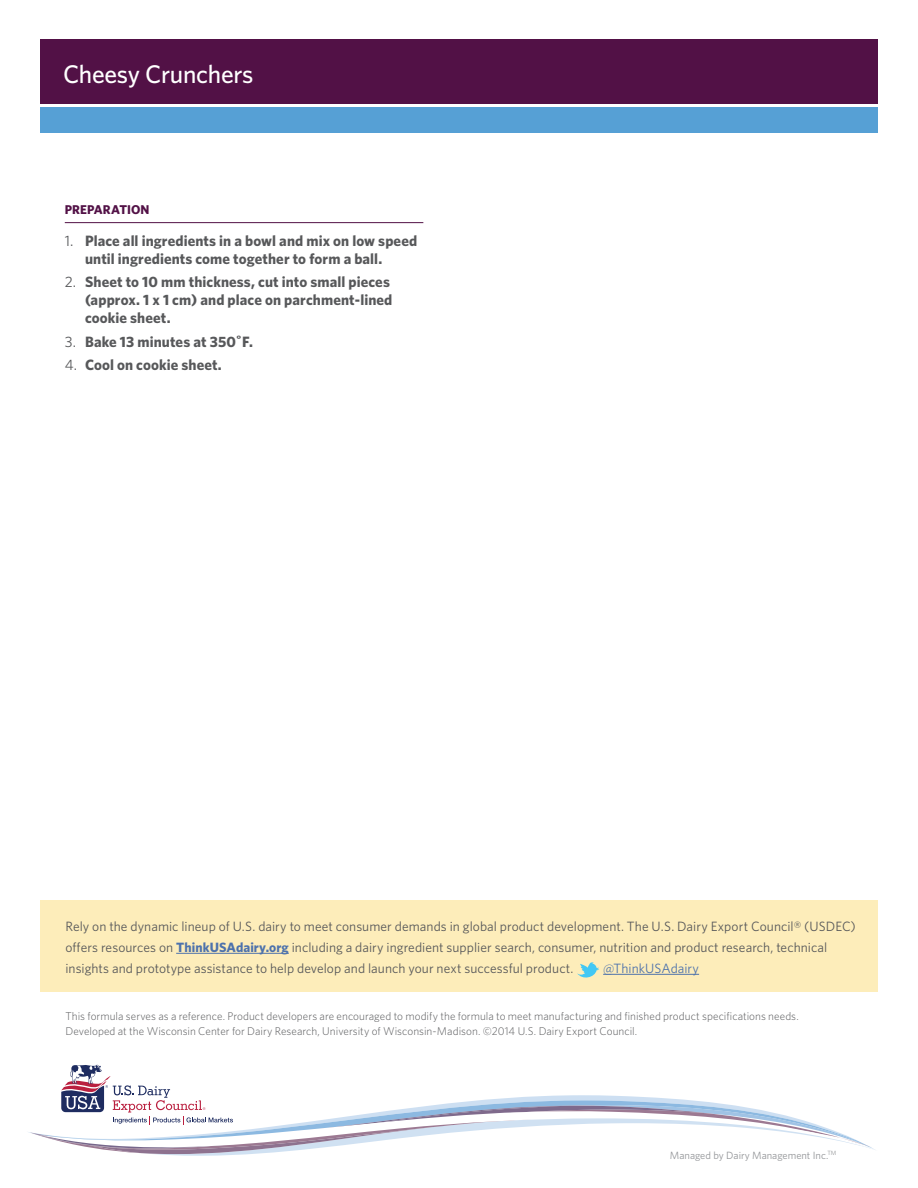
<style>
.page{position:relative;width:918px;height:1188px;background:#fff}
.page>*{position:absolute;margin:0;border:0;box-sizing:border-box;transform-origin:0 0}
.t1{font:500 25.5px "Whitney";letter-spacing:-.01em;color:#fff}
.t2{font:700 15px/18px "Whitney";letter-spacing:.005em;color:#57585a}
.Signoff{font:13.5px/21px "Whitney";letter-spacing:.005em;color:#57585a}
.Signoff-2{font:13.5px "Whitney";color:#4d72ac}
.Subhead{font:700 12.75px "Whitney";letter-spacing:.005em;color:#521146}
.Body__L2{font:300 11.25px/15px "Whitney";letter-spacing:.005em;color:#57585a}
.t3{font:10.5px "Whitney";color:#939598}
.s1{font-weight:400}
.s2{font-weight:700;color:#4d72ac}
</style>
<div class="page">
<div style="left:40px;top:39px;width:838px;height:64px;background:#521146"></div>
<div style="left:40px;top:107px;width:837px;height:25px;background:#56a0d5"></div>
<div style="left:40px;top:900px;width:838px;height:92px;background:#fdedba"></div>
<svg style="left:30px;top:1065px;width:845px;height:91px"></svg>
<hr style="left:176px;top:953px;width:113px;height:1px;background:#4d72ac">
<hr style="left:603px;top:974px;width:96px;height:1px;background:#4d72ac">
<svg style="left:577px;top:962px;width:22px;height:16px"></svg>
<hr style="left:65px;top:222px;width:358px;height:1px;background:#521146">
<p class="t1" style="left:63px;top:57px;width:192px">Cheesy Crunchers</p>
<p class="Subhead" style="left:65px;top:201px;width:86px">PREPARATION</p>
<p class="t2" style="left:85px;top:231px;width:334px;text-indent:-20px"><span class="s1">1.</span> Place all ingredients in a bowl and mix on low speed until ingredients come together to form a ball.</p>
<p class="t2" style="left:85px;top:273px;width:309px;text-indent:-20px"><span class="s1">2.</span> Sheet to 10 mm thickness, cut into small pieces (approx. 1 x 1 cm) and place on parchment-lined cookie sheet.</p>
<p class="t2" style="left:65px;top:332px;width:190px"><span class="s1">3.</span> Bake 13 minutes at 350˚F.</p>
<p class="t2" style="left:65px;top:356px;width:159px"><span class="s1">4.</span> Cool on cookie sheet.</p>
<p class="Signoff" style="left:65px;top:915px;width:792px">Rely on the dynamic lineup of U.S. dairy to meet consumer demands in global product development. The U.S. Dairy Export Council® (USDEC) offers resources on <span class="s2">ThinkUSAdairy.org</span> including a dairy ingredient supplier search, consumer, nutrition and product research, technical insights and prototype assistance to help develop and launch your next successful product.</p>
<p class="Signoff-2" style="left:603px;top:959px;width:97px">@ThinkUSAdairy</p>
<p class="Body__L2" style="left:65px;top:1008px;width:735px">This formula serves as a reference. Product developers are encouraged to modify the formula to meet manufacturing and finished product specifications needs.<br>Developed at the Wisconsin Center for Dairy Research, University of Wisconsin-Madison. ©2014 U.S. Dairy Export Council.</p>
<p class="t3" style="left:670px;top:1148px;width:168px">Managed by Dairy Management Inc.<sup>TM</sup></p>
</div>
